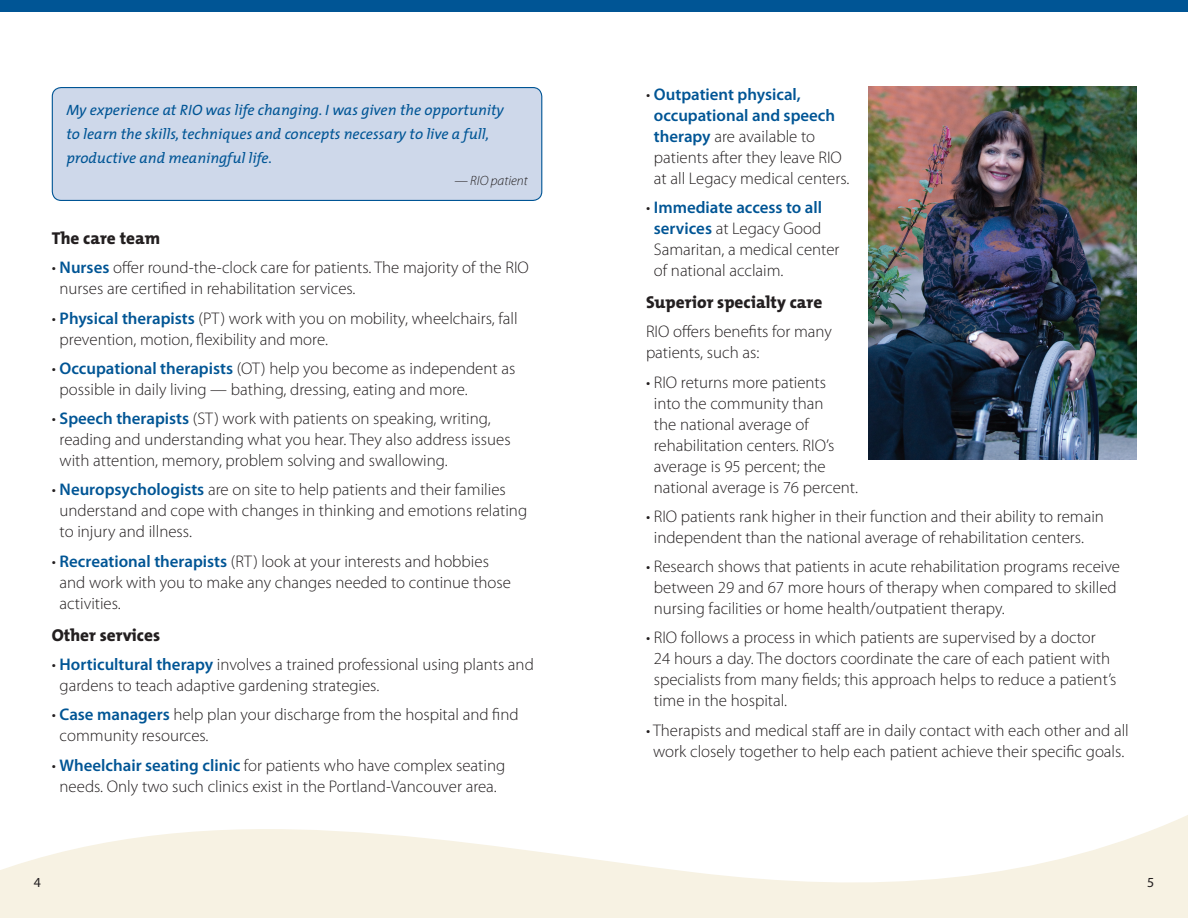
<style>
.page{position:relative;width:1188px;height:918px;background:#fff}
.page>*{position:absolute;margin:0;border:0;box-sizing:border-box;transform-origin:0 0}
.Consumer_BRO__5_5{font:800 17.25px "The Mix";color:#231f20}
.Consumer_BRO__5_5-2{font:300 16.8px/21px "Myriad Pro";color:#231f20}
.quote{font:italic 15px/24px "The Mix";color:#005595}
.Consumer_BRO__5_5-3{font:13.8px "Myriad Pro";color:#231f20}
.Consumer_BRO_TCH{font:italic 300 13.5px "Myriad Pro";color:#231f20}
.s1{font-weight:600;color:#005595}
</style>
<div class="page">
<div style="left:0;top:0;width:594px;height:12px;background:#005595"></div>
<div style="left:594px;top:0;width:594px;height:12px;background:#005595"></div>
<svg style="left:0;top:815px;width:1188px;height:103px;fill:#f7f2e3"></svg>
<div style="left:52px;top:88px;width:490px;height:112px;background:#ced8ea;border-radius:9px"></div>
<div style="left:52px;top:87px;width:490px;height:114px;border:1px solid #005595;border-radius:9px"></div>
<img style="left:868px;top:87px;width:268px;height:373px">
<p class="quote" style="left:66px;top:98px;width:439px">My experience at RIO was life changing. I was given the opportunity to learn the skills, techniques and concepts necessary to live a full, productive and meaningful life.</p>
<p class="Consumer_BRO_TCH" style="left:454px;top:173px;width:75px">— RIO patient</p>
<p class="Consumer_BRO__5_5" style="left:52px;top:227px;width:110px">The care team</p>
<p class="Consumer_BRO__5_5-2" style="left:60px;top:257px;width:471px;text-indent:-8px">• <span class="s1">Nurses</span> offer round-the-clock care for patients. The majority of the RIO nurses are certified in rehabilitation services.</p>
<p class="Consumer_BRO__5_5-2" style="left:60px;top:308px;width:460px;text-indent:-8px">• <span class="s1">Physical therapists</span> (PT) work with you on mobility, wheelchairs, fall prevention, motion, flexibility and more.</p>
<p class="Consumer_BRO__5_5-2" style="left:60px;top:358px;width:457px;text-indent:-8px">• <span class="s1">Occupational therapists</span> (OT) help you become as independent as possible in daily living — bathing, dressing, eating and more.</p>
<p class="Consumer_BRO__5_5-2" style="left:60px;top:408px;width:453px;text-indent:-8px">• <span class="s1">Speech therapists</span> (ST) work with patients on speaking, writing, reading and understanding what you hear. They also address issues with attention, memory, problem solving and swallowing.</p>
<p class="Consumer_BRO__5_5-2" style="left:60px;top:479px;width:469px;text-indent:-8px">• <span class="s1">Neuropsychologists</span> are on site to help patients and their families understand and cope with changes in thinking and emotions relating to injury and illness.</p>
<p class="Consumer_BRO__5_5-2" style="left:60px;top:551px;width:453px;text-indent:-8px">• <span class="s1">Recreational therapists</span> (RT) look at your interests and hobbies and work with you to make any changes needed to continue those activities.</p>
<p class="Consumer_BRO__5_5" style="left:52px;top:624px;width:110px">Other services</p>
<p class="Consumer_BRO__5_5-2" style="left:60px;top:654px;width:476px;text-indent:-8px">• <span class="s1">Horticultural therapy</span> involves a trained professional using plants and gardens to teach adaptive gardening strategies.</p>
<p class="Consumer_BRO__5_5-2" style="left:60px;top:704px;width:461px;text-indent:-8px">• <span class="s1">Case managers</span> help plan your discharge from the hospital and find community resources.</p>
<p class="Consumer_BRO__5_5-2" style="left:52px;top:755px;width:455px;text-align:center">• <span class="s1">Wheelchair seating clinic</span> for patients who have complex seating needs. Only two such clinics exist in the Portland-Vancouver area.</p>
<p class="Consumer_BRO__5_5-2" style="left:654px;top:84px;width:197px;text-indent:-8px">• <span class="s1">Outpatient physical, occupational and speech therapy</span> are available to patients after they leave RIO at all Legacy medical centers.</p>
<p class="Consumer_BRO__5_5-2" style="left:654px;top:197px;width:187px;text-indent:-8px">• <span class="s1">Immediate access to all services</span> at Legacy Good<br>Samaritan, a medical center of national acclaim.</p>
<p class="Consumer_BRO__5_5" style="left:646px;top:291px;width:178px">Superior specialty care</p>
<p class="Consumer_BRO__5_5-2" style="left:646px;top:322px;width:187px">RIO offers benefits for many patients, such as:</p>
<p class="Consumer_BRO__5_5-2" style="left:654px;top:372px;width:206px;text-indent:-8px">• RIO returns more patients<br>into the community than<br>the national average of rehabilitation centers. RIO’s average is 95 percent; the national average is 76 percent.</p>
<p class="Consumer_BRO__5_5-2" style="left:654px;top:506px;width:452px;text-indent:-8px">• RIO patients rank higher in their function and their ability to remain independent than the national average of rehabilitation centers.</p>
<p class="Consumer_BRO__5_5-2" style="left:654px;top:556px;width:468px;text-indent:-8px">• Research shows that patients in acute rehabilitation programs receive between 29 and 67 more hours of therapy when compared to skilled nursing facilities or home health/outpatient therapy.</p>
<p class="Consumer_BRO__5_5-2" style="left:654px;top:628px;width:464px;text-indent:-8px">• RIO follows a process in which patients are supervised by a doctor 24 hours a day. The doctors coordinate the care of each patient with specialists from many fields; this approach helps to reduce a patient’s time in the hospital.</p>
<p class="Consumer_BRO__5_5-2" style="left:646px;top:720px;width:484px;text-align:center">• Therapists and medical staff are in daily contact with each other and all work closely together to help each patient achieve their specific goals.</p>
<p class="Consumer_BRO__5_5-3" style="left:34px;top:874px;width:9px">4</p>
<p class="Consumer_BRO__5_5-3" style="left:1147px;top:874px;width:9px">5</p>
</div>
